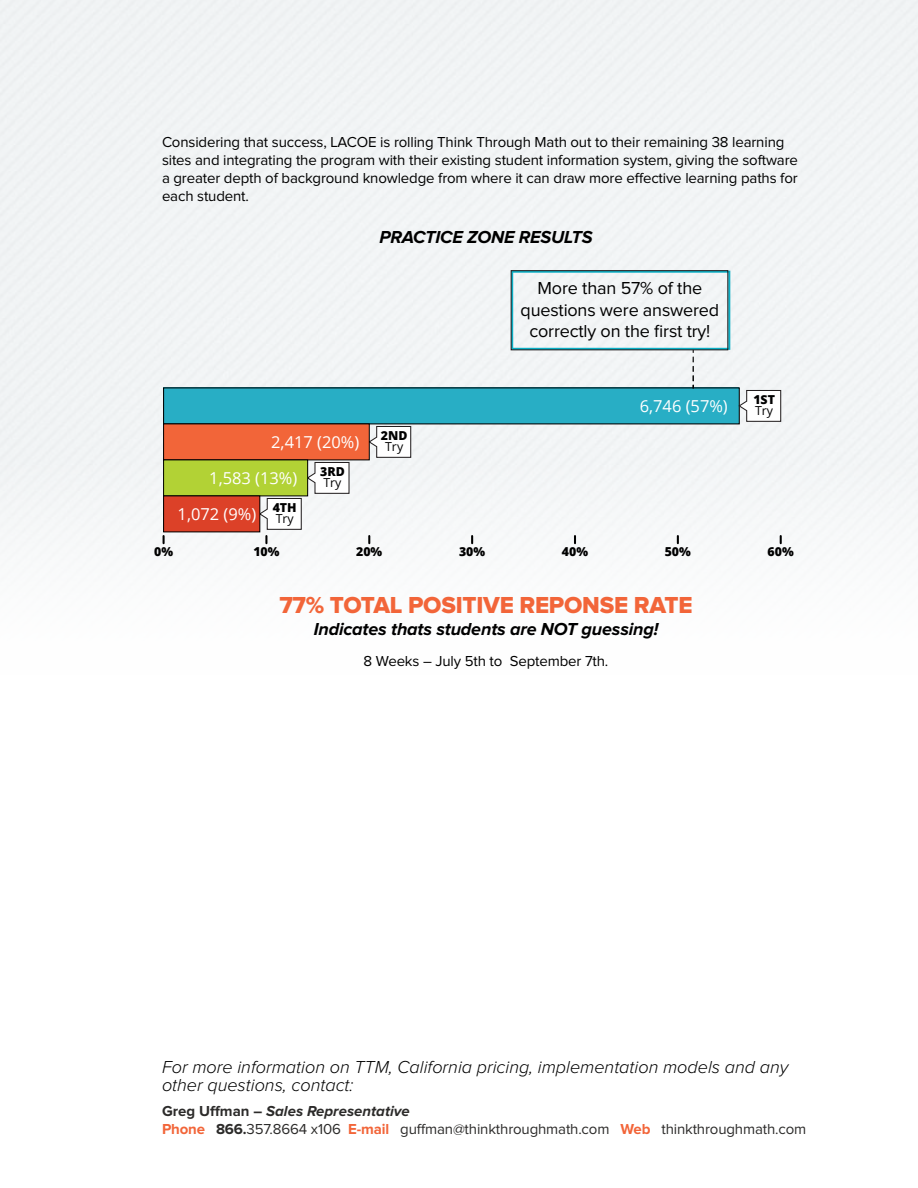
<style>
.page{position:relative;width:918px;height:1188px;background:#fff}
.page>*{position:absolute;margin:0;border:0;box-sizing:border-box;transform-origin:0 0}
.t1{font:24px "Proxima Nova Extrabld";letter-spacing:-.01em;color:#f26539}
.t2{font:italic 300 18px/18px "Proxima Nova";color:#000}
.t3{font:18px/21.6px "Proxima Nova";letter-spacing:-.01em;color:#000;text-align:center}
.t4{font:italic 700 18px "Proxima Nova";letter-spacing:-.01em;color:#000}
.t5{font:16.5px "Open Sans";color:#fff}
.t6{font:15px/18px "Proxima Nova";letter-spacing:-.01em;color:#000}
.t7{font:15px/18px "Proxima Nova";letter-spacing:-.01em;color:#2c2b2a}
.t8{font:800 12.3px "Open Sans";color:#000}
.t9{font:12.3px "Open Sans";color:#000}
.s1{font-weight:700}
.s2{font-weight:700;font-style:italic}
.s3{font-weight:700;color:#f26539}
</style>
<div class="page">
<div style="left:0;top:0;width:918px;height:547px;background:#f1f4f5"></div>
<div style="left:164px;top:388px;width:575px;height:36px;background:#28aec5"></div>
<svg style="left:163px;top:536px;width:2px;height:7px"></svg>
<svg style="left:265px;top:536px;width:2px;height:7px"></svg>
<svg style="left:368px;top:536px;width:2px;height:7px"></svg>
<svg style="left:471px;top:536px;width:2px;height:7px"></svg>
<svg style="left:574px;top:536px;width:2px;height:7px"></svg>
<svg style="left:677px;top:536px;width:2px;height:7px"></svg>
<svg style="left:780px;top:536px;width:2px;height:7px"></svg>
<svg style="left:738px;top:389px;width:44px;height:33px"></svg>
<svg style="left:370px;top:425px;width:42px;height:33px"></svg>
<svg style="left:260px;top:461px;width:90px;height:69px"></svg>
<div style="left:164px;top:424px;width:205px;height:36px;background:#f26539"></div>
<div style="left:163px;top:423px;width:207px;height:37px;border:1px solid #000"></div>
<div style="left:164px;top:460px;width:144px;height:36px;background:#b2d235"></div>
<div style="left:163px;top:459px;width:145px;height:37px;border:1px solid #000"></div>
<div style="left:164px;top:496px;width:96px;height:36px;background:#dc4128"></div>
<div style="left:163px;top:495px;width:97px;height:37px;border:1px solid #000"></div>
<div style="left:511px;top:271px;width:219px;height:118px;background:#f2f5f6"></div>
<div style="left:511px;top:270px;width:217px;height:80px;border:1px solid #231f20"></div>
<p class="t6" style="left:162px;top:133px;width:637px">Considering that success, LACOE is rolling Think Through Math out to their remaining 38 learning sites and integrating the program with their existing student information system, giving the software a greater depth of background knowledge from where it can draw more effective learning paths for each student.</p>
<p class="t4" style="left:379px;top:226px;width:215px">PRACTICE ZONE RESULTS</p>
<p class="t5" style="left:271px;top:431px;width:90px">2,417 (20%)</p>
<p class="t5" style="left:209px;top:467px;width:90px">1,583 (13%)</p>
<p class="t5" style="left:178px;top:503px;width:80px">1,072 (9%)</p>
<p class="t8" style="left:320px;top:462px;width:26px">3RD</p>
<p class="t9" style="left:323px;top:474px;width:20px">Try</p>
<p class="t8" style="left:273px;top:498px;width:25px">4TH</p>
<p class="t9" style="left:276px;top:510px;width:20px">Try</p>
<p class="t8" style="left:381px;top:426px;width:28px">2ND</p>
<p class="t9" style="left:385px;top:438px;width:20px">Try</p>
<p class="t3" style="left:521px;top:278px;width:200px">More than 57% of the questions were answered correctly on the first try!</p>
<p class="t5" style="left:640px;top:395px;width:90px">6,746 (57%)</p>
<p class="t8" style="left:753px;top:390px;width:23px">1ST</p>
<p class="t9" style="left:755px;top:402px;width:20px">Try</p>
<p class="t8" style="left:154px;top:542px;width:20px">0%</p>
<p class="t8" style="left:253px;top:542px;width:28px">10%</p>
<p class="t8" style="left:356px;top:542px;width:28px">20%</p>
<p class="t8" style="left:459px;top:542px;width:28px">30%</p>
<p class="t8" style="left:562px;top:542px;width:28px">40%</p>
<p class="t8" style="left:665px;top:542px;width:28px">50%</p>
<p class="t8" style="left:768px;top:542px;width:28px">60%</p>
<h1 class="t1" style="left:279px;top:591px;width:174px">77% TOTAL POSITI</h1>
<h1 class="t1" style="left:483px;top:591px;width:167px">VE REPONSE RAT</h1>
<h1 class="t1" style="left:678px;top:591px;width:16px">E</h1>
<p class="t4" style="left:314px;top:618px;width:346px">Indicates thats students are NOT guessing!</p>
<p class="t6" style="left:364px;top:652px;width:246px">8 Weeks – July 5th to September 7th.</p>
<p class="t2" style="left:162px;top:1059px;width:628px">For more information on TTM, California pricing, implementation models and any other questions, contact:</p>
<p class="t7" style="left:162px;top:1102px;width:646px"><span class="s1">Greg Uffman –</span> <span class="s2">Sales Representative<br></span><span class="s3">Phone</span> <span class="s1">866.</span>357.8664 x106 <span class="s3">E-mail</span> guffman@thinkthroughmath.com <span class="s3">Web</span> thinkthroughmath.com</p>
</div>
